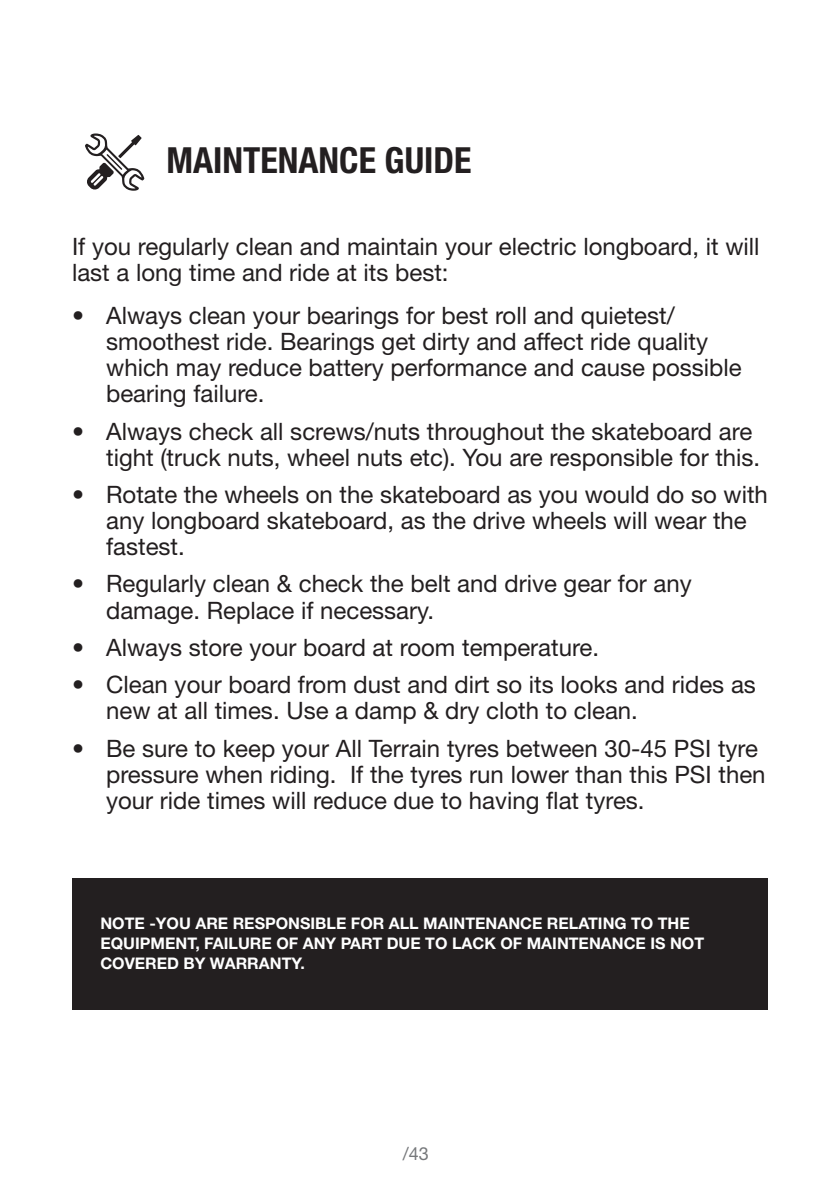
<style>
.page{position:relative;width:840px;height:1191px;background:#fff}
.page>*{position:absolute;margin:0;border:0;box-sizing:border-box;transform-origin:0 0}
.Headline_CapsLock_18{font:700 condensed 36px "Helvetica Neue LT Std";color:#231f20}
.Text{font:24px/26px "Helvetica Neue LT Std";color:#231f20}
.t1{font:18px "Helvetica Neue LT Std";color:#76787b}
.Notes{font:700 16px/20px "Helvetica Neue LT Std";color:#fff}
</style>
<div class="page">
<svg style="left:85px;top:133px;width:59px;height:58px"></svg>
<div style="left:72px;top:877px;width:695px;height:132px;background:#231f20"></div>
<p class="Headline_CapsLock_18" style="left:166px;top:139px;width:306px">MAINTENANCE GUIDE</p>
<p class="Text" style="left:72px;top:233px;width:688px">If you regularly clean and maintain your electric longboard, it will last a long time and ride at its best:</p>
<p class="Text" style="left:106px;top:302px;width:636px;text-indent:-34px">• Always clean your bearings for best roll and quietest/ smoothest ride. Bearings get dirty and affect ride quality which may reduce battery performance and cause possible bearing failure.</p>
<p class="Text" style="left:106px;top:418px;width:655px;text-indent:-34px">• Always check all screws/nuts throughout the skateboard are tight (truck nuts, wheel nuts etc). You are responsible for this.</p>
<p class="Text" style="left:106px;top:481px;width:663px;text-indent:-34px">• Rotate the wheels on the skateboard as you would do so with any longboard skateboard, as the drive wheels will wear the fastest.</p>
<p class="Text" style="left:106px;top:570px;width:586px;text-indent:-34px">• Regularly clean &amp; check the belt and drive gear for any damage. Replace if necessary.</p>
<p class="Text" style="left:72px;top:634px;width:528px">• Always store your board at room temperature.</p>
<p class="Text" style="left:106px;top:671px;width:651px;text-indent:-34px">• Clean your board from dust and dirt so its looks and rides as new at all times. Use a damp &amp; dry cloth to clean.</p>
<p class="Text" style="left:106px;top:734px;width:660px;text-indent:-34px">• Be sure to keep your All Terrain tyres between 30-45 PSI tyre pressure when riding. If the tyres run lower than this PSI then your ride times will reduce due to having flat tyres.</p>
<p class="Notes" style="left:100px;top:913px;width:605px">NOTE -YOU ARE RESPONSIBLE FOR ALL MAINTENANCE RELATING TO THE<br>EQUIPMENT, FAILURE OF ANY PART DUE TO LACK OF MAINTENANCE IS NOT<br>COVERED BY WARRANTY.</p>
<p class="t1" style="left:402px;top:1142px;width:28px">/43</p>
</div>
